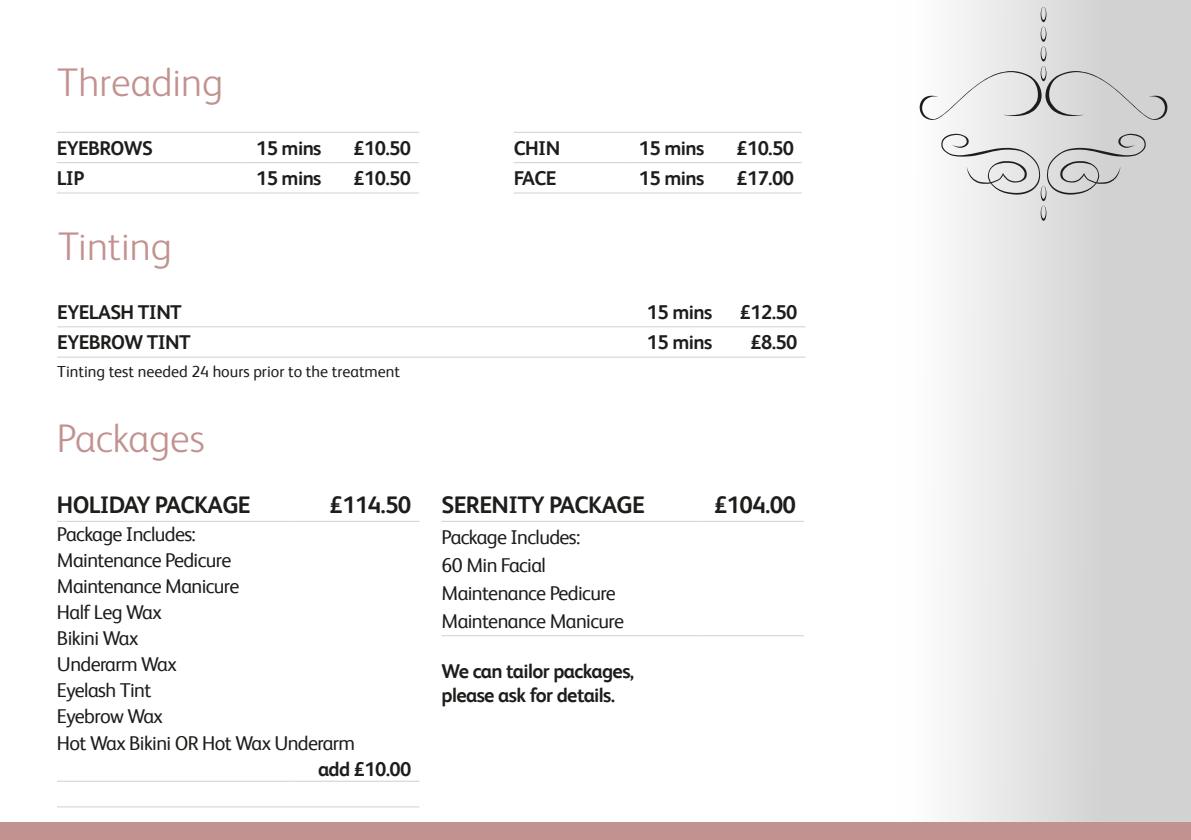
<style>
.page{position:relative;width:1191px;height:840px;background:#fff}
.page>*{position:absolute;margin:0;border:0;box-sizing:border-box;transform-origin:0 0}
.t1{font:300 40px "FS Albert";color:#c19290}
.t2{font:700 24px "FS Albert";letter-spacing:-.03em;color:#1d1d1b}
.t3{font:20px/26px "FS Albert";letter-spacing:-.03em;color:#1d1d1b}
.t4{font:700 20px/24px "FS Albert";letter-spacing:-.03em;color:#1d1d1b}
.t5{font:16px "FS Albert";color:#1d1d1b}
</style>
<div class="page">
<div style="left:896px;top:0;width:295px;height:839px;background:linear-gradient(to right,#fdfdfd,#c8c8c8)"></div>
<hr style="left:57px;top:132px;width:187px;height:1px;background:#d0d0d0">
<hr style="left:244px;top:132px;width:85px;height:1px;background:#d0d0d0">
<hr style="left:329px;top:132px;width:90px;height:1px;background:#d0d0d0">
<hr style="left:57px;top:162px;width:187px;height:1px;background:#d0d0d0">
<hr style="left:244px;top:162px;width:85px;height:1px;background:#d0d0d0">
<hr style="left:329px;top:162px;width:90px;height:1px;background:#d0d0d0">
<hr style="left:57px;top:192px;width:187px;height:1px;background:#d0d0d0">
<hr style="left:244px;top:192px;width:85px;height:1px;background:#d0d0d0">
<hr style="left:329px;top:192px;width:90px;height:1px;background:#d0d0d0">
<hr style="left:514px;top:132px;width:113px;height:1px;background:#d0d0d0">
<hr style="left:627px;top:132px;width:85px;height:1px;background:#d0d0d0">
<hr style="left:712px;top:132px;width:90px;height:1px;background:#d0d0d0">
<hr style="left:514px;top:162px;width:113px;height:1px;background:#d0d0d0">
<hr style="left:627px;top:162px;width:85px;height:1px;background:#d0d0d0">
<hr style="left:712px;top:162px;width:90px;height:1px;background:#d0d0d0">
<hr style="left:514px;top:192px;width:113px;height:1px;background:#d0d0d0">
<hr style="left:627px;top:192px;width:85px;height:1px;background:#d0d0d0">
<hr style="left:712px;top:192px;width:90px;height:1px;background:#d0d0d0">
<hr style="left:57px;top:520px;width:231px;height:1px;background:#d0d0d0">
<hr style="left:288px;top:520px;width:131px;height:1px;background:#d0d0d0">
<hr style="left:57px;top:780px;width:231px;height:1px;background:#d0d0d0">
<hr style="left:288px;top:780px;width:131px;height:1px;background:#d0d0d0">
<hr style="left:57px;top:806px;width:231px;height:1px;background:#d0d0d0">
<hr style="left:288px;top:806px;width:131px;height:1px;background:#d0d0d0">
<hr style="left:441px;top:520px;width:255px;height:1px;background:#d0d0d0">
<hr style="left:696px;top:520px;width:108px;height:1px;background:#d0d0d0">
<hr style="left:441px;top:635px;width:255px;height:1px;background:#d0d0d0">
<hr style="left:696px;top:635px;width:108px;height:1px;background:#d0d0d0">
<hr style="left:57px;top:326px;width:578px;height:1px;background:#d0d0d0">
<hr style="left:635px;top:326px;width:85px;height:1px;background:#d0d0d0">
<hr style="left:720px;top:326px;width:85px;height:1px;background:#d0d0d0">
<hr style="left:57px;top:356px;width:578px;height:1px;background:#d0d0d0">
<hr style="left:635px;top:356px;width:85px;height:1px;background:#d0d0d0">
<hr style="left:720px;top:356px;width:85px;height:1px;background:#d0d0d0">
<svg style="left:919px;top:7px;width:248px;height:214px"></svg>
<div style="left:0;top:822px;width:1191px;height:17px;background:#c19290"></div>
<h1 class="t1" style="left:57px;top:59px;width:167px">Threading</h1>
<p class="t4" style="left:57px;top:135px;width:98px">EYEBROWS</p>
<p class="t4" style="left:256px;top:135px;width:67px">15 mins</p>
<p class="t4" style="left:353px;top:135px;width:59px">£10.50</p>
<p class="t4" style="left:57px;top:166px;width:29px">LIP</p>
<p class="t4" style="left:256px;top:166px;width:67px">15 mins</p>
<p class="t4" style="left:354px;top:166px;width:59px">£10.50</p>
<h1 class="t1" style="left:58px;top:223px;width:115px">Tinting</h1>
<p class="t4" style="left:514px;top:135px;width:48px">CHIN</p>
<p class="t4" style="left:639px;top:135px;width:67px">15 mins</p>
<p class="t4" style="left:736px;top:135px;width:59px">£10.50</p>
<p class="t4" style="left:514px;top:166px;width:44px">FACE</p>
<p class="t4" style="left:639px;top:166px;width:67px">15 mins</p>
<p class="t4" style="left:736px;top:166px;width:59px">£17.00</p>
<p class="t4" style="left:57px;top:299px;width:126px">EYELASH TINT</p>
<p class="t4" style="left:647px;top:299px;width:67px">15 mins</p>
<p class="t4" style="left:740px;top:299px;width:59px">£12.50</p>
<p class="t4" style="left:57px;top:330px;width:135px">EYEBROW TINT</p>
<p class="t4" style="left:647px;top:330px;width:67px">15 mins</p>
<p class="t4" style="left:750px;top:330px;width:48px">£8.50</p>
<p class="t5" style="left:57px;top:362px;width:344px">Tinting test needed 24 hours prior to the treatment</p>
<h1 class="t1" style="left:57px;top:414px;width:150px">Packages</h1>
<p class="t2" style="left:57px;top:491px;width:195px">HOLIDAY PACKAGE</p>
<p class="t2" style="left:330px;top:491px;width:83px">£114.50</p>
<p class="t3" style="left:57px;top:521px;width:300px">Package Includes:<br>Maintenance Pedicure<br>Maintenance Manicure<br>Half Leg Wax<br>Bikini Wax<br>Underarm Wax<br>Eyelash Tint<br>Eyebrow Wax<br>Hot Wax Bikini OR Hot Wax Underarm</p>
<p class="t4" style="left:318px;top:756px;width:95px">add £10.00</p>
<p class="t2" style="left:441px;top:491px;width:205px">SERENITY PACKAGE</p>
<p class="t2" style="left:714px;top:491px;width:83px">£104.00</p>
<p class="t3" style="left:441px;top:522px;width:184px;line-height:28px">Package Includes:<br>60 Min Facial<br>Maintenance Pedicure<br>Maintenance Manicure</p>
<p class="t4" style="left:441px;top:658px;width:194px">We can tailor packages, please ask for details.</p>
</div>
